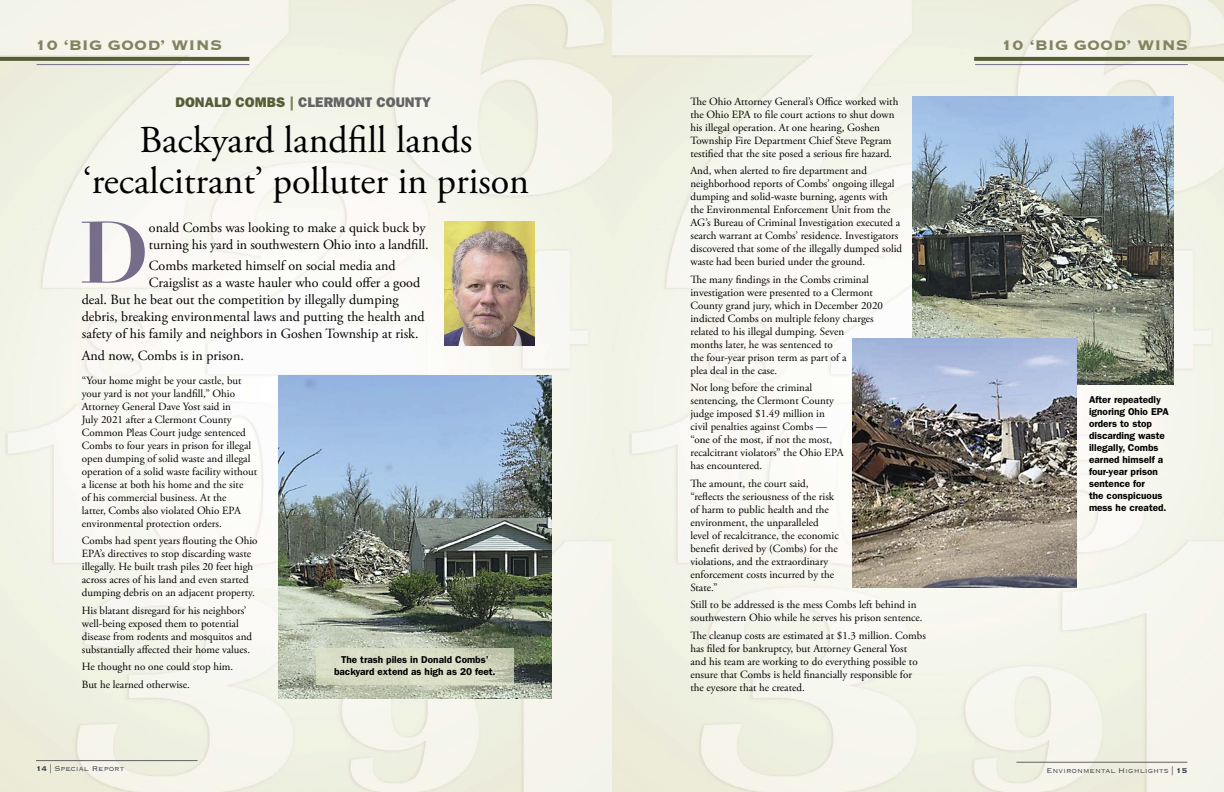
<style>
.page{position:relative;width:1224px;height:792px;background:#fff}
.page>*{position:absolute;margin:0;border:0;box-sizing:border-box;transform-origin:0 0}
.Paragraph{font:700 85.6px "Didot";color:#766d8a}
.Heading_2{font:38px "Adobe Garamond Pro";color:#000}
.t1{font:700 18px "Copperplate";letter-spacing:.01em;color:#828360}
.Paragraph-2{font:14px/17px "Adobe Garamond Pro";color:#000}
.Heading_1{font:14px "ITC Franklin Gothic Std Hvy";letter-spacing:.005em;color:#636363}
.Paragraph-3{font:11px/13px "Adobe Garamond Pro";color:#000}
.Paragraph-4{font:600 10px/12px "ITC Franklin Gothic Std";color:#000}
.t2{font:300 9px "Copperplate";color:#3e444d}
.s1{color:#575e37}
.s2{color:#828360}
.s3{font-weight:700}
</style>
<div class="page">
<img style="left:0;top:0;width:1224px;height:792px">
<hr style="left:1016px;top:762px;width:171px;height:1px;background:#636363">
<svg style="left:974px;top:57px;width:250px;height:4px"></svg>
<hr style="left:975px;top:64px;width:213px;height:1px;background:#766d8a">
<svg style="left:0;top:57px;width:249px;height:4px"></svg>
<hr style="left:37px;top:64px;width:212px;height:1px;background:#766d8a">
<hr style="left:36px;top:760px;width:162px;height:1px;background:#636363">
<img style="left:279px;top:376px;width:272px;height:322px">
<img style="left:444px;top:221px;width:91px;height:124px">
<img style="left:913px;top:97px;width:261px;height:288px">
<img style="left:852px;top:338px;width:225px;height:249px">
<svg style="left:316px;top:648px;width:198px;height:36px;background:#d4d9c1"></svg>
<h3 class="t1" style="left:36px;top:33px;width:188px">10 ‘BIG GOOD’ WINS</h3>
<h3 class="t1" style="left:1001px;top:33px;width:188px">10 ‘BIG GOOD’ WINS</h3>
<p class="Heading_1" style="left:175px;top:93px;width:257px"><span class="s1">DONALD COMBS</span> <span class="s2">|</span> CLERMONT COUNTY</p>
<p class="Heading_2" style="left:140px;top:117px;width:334px">Backyard landfill lands</p>
<p class="Heading_2" style="left:83px;top:158px;width:448px">‘recalcitrant’ polluter in prison</p>
<p class="Paragraph" style="left:79px;top:199px;width:71px">D</p>
<p class="Paragraph-2" style="left:149px;top:219px;width:281px">onald Combs was looking to make a quick buck by turning his yard in southwestern Ohio into a landfill.</p>
<p class="Paragraph-2" style="left:149px;top:258px;width:248px">Combs marketed himself on social media and</p>
<p class="Paragraph-2" style="left:149px;top:275px;width:273px">Craigslist as a waste hauler who could offer a good</p>
<p class="Paragraph-2" style="left:82px;top:292px;width:318px">deal. But he beat out the competition by illegally dumping</p>
<p class="Paragraph-2" style="left:82px;top:309px;width:344px">debris, breaking environmental laws and putting the health and</p>
<p class="Paragraph-2" style="left:82px;top:326px;width:338px">safety of his family and neighbors in Goshen Township at risk.</p>
<p class="Paragraph-2" style="left:82px;top:347px;width:164px">And now, Combs is in prison.</p>
<p class="Paragraph-3" style="left:82px;top:374px;width:177px">“Your home might be your castle, but your yard is not your landfill,” Ohio Attorney General Dave Yost said in<br>July 2021 after a Clermont County Common Pleas Court judge sentenced Combs to four years in prison for illegal open dumping of solid waste and illegal operation of a solid waste facility without a license at both his home and the site<br>of his commercial business. At the<br>latter, Combs also violated Ohio EPA environmental protection orders.</p>
<p class="Paragraph-3" style="left:82px;top:534px;width:177px">Combs had spent years flouting the Ohio EPA’s directives to stop discarding waste illegally. He built trash piles 20 feet high across acres of his land and even started dumping debris on an adjacent property.</p>
<p class="Paragraph-3" style="left:82px;top:604px;width:172px">His blatant disregard for his neighbors’ well-being exposed them to potential disease from rodents and mosquitos and substantially affected their home values.</p>
<p class="Paragraph-3" style="left:82px;top:660px;width:153px">He thought no one could stop him.</p>
<p class="Paragraph-3" style="left:82px;top:678px;width:110px">But he learned otherwise.</p>
<p class="Paragraph-4" style="left:334px;top:654px;width:163px;text-align:center">The trash piles in Donald Combs’ backyard extend as high as 20 feet.</p>
<p class="t2" style="left:36px;top:763px;width:90px"><span class="s3">14</span> | Special Report</p>
<p class="Paragraph-3" style="left:690px;top:95px;width:209px">The Ohio Attorney General’s Office worked with the Ohio EPA to file court actions to shut down his illegal operation. At one hearing, Goshen Township Fire Department Chief Steve Pegram testified that the site posed a serious fire hazard.</p>
<p class="Paragraph-3" style="left:690px;top:165px;width:213px">And, when alerted to fire department and neighborhood reports of Combs’ ongoing illegal dumping and solid-waste burning, agents with the Environmental Enforcement Unit from the AG’s Bureau of Criminal Investigation executed a search warrant at Combs’ residence. Investigators discovered that some of the illegally dumped solid waste had been buried under the ground.</p>
<p class="Paragraph-3" style="left:690px;top:273px;width:194px">The many findings in the Combs criminal investigation were presented to a Clermont County grand jury, which in December 2020 indicted Combs on multiple felony charges related to his illegal dumping. Seven<br>months later, he was sentenced to<br>the four-year prison term as part of a<br>plea deal in the case.</p>
<p class="Paragraph-3" style="left:690px;top:382px;width:155px">Not long before the criminal sentencing, the Clermont County judge imposed $1.49 million in civil penalties against Combs — “one of the most, if not the most, recalcitrant violators” the Ohio EPA has encountered.</p>
<p class="Paragraph-3" style="left:690px;top:477px;width:150px">The amount, the court said, “reflects the seriousness of the risk of harm to public health and the environment, the unparalleled level of recalcitrance, the economic benefit derived by (Combs) for the violations, and the extraordinary enforcement costs incurred by the<br>State.”</p>
<p class="Paragraph-3" style="left:690px;top:599px;width:234px">Still to be addressed is the mess Combs left behind in southwestern Ohio while he serves his prison sentence.</p>
<p class="Paragraph-3" style="left:690px;top:629px;width:237px">The cleanup costs are estimated at $1.3 million. Combs has filed for bankruptcy, but Attorney General Yost<br>and his team are working to do everything possible to ensure that Combs is held financially responsible for the eyesore that he created.</p>
<p class="Paragraph-4" style="left:1089px;top:393px;width:81px">After repeatedly ignoring Ohio EPA orders to stop discarding waste illegally, Combs earned himself a four-year prison sentence for<br>the conspicuous mess he created.</p>
<p class="t2" style="left:1047px;top:764px;width:142px">Environmental Highlights | <span class="s3">15</span></p>
</div>
